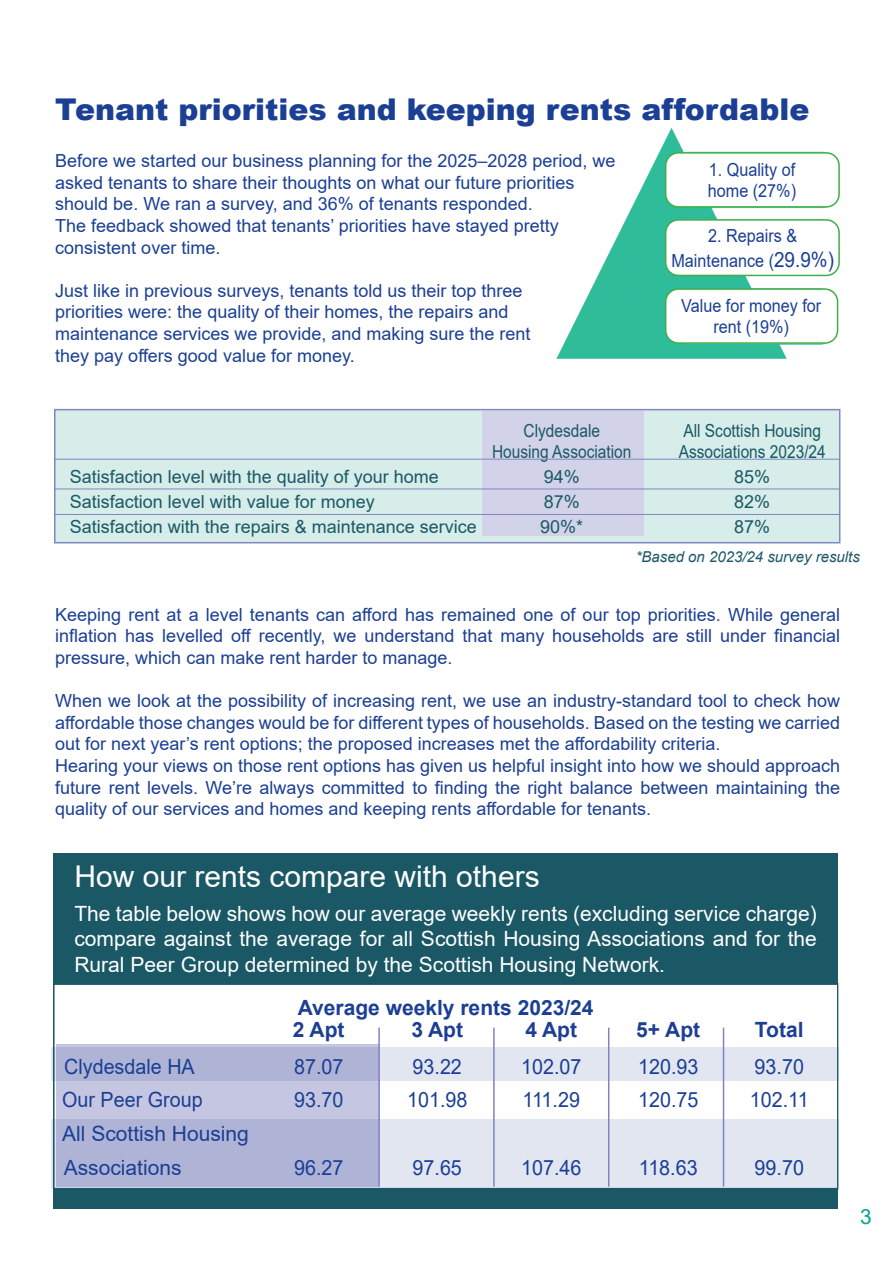
<style>
.page{position:relative;width:893px;height:1263px;background:#fff}
.page>*{position:absolute;margin:0;border:0;box-sizing:border-box;transform-origin:0 0}
.t1{font:900 30px "Arial";color:#1b3f94}
.t2{font:30px "Arial";color:#fff}
.t3{font:21px/25.2px "Arial";color:#fff;text-align:justify}
.t4{font:21px "Arial";color:#1b3f94;scale:.94 1}
.t5{font:700 21px/22px "Arial";color:#1b3f94}
.t6{font:21px/33.8px "Arial";color:#1b3f94}
.t7{font:21px "Arial";color:#00a78f}
.t8{font:18px/21.6px "Arial";color:#1b3f94}
.t9{font:18px "Arial";color:#1b5866}
.t10{font:18px/21.6px "Arial";color:#1b3f94;text-align:center;scale:.9 1}
.t11{font:18px "Arial";color:#1b5866;scale:.86 1}
.t12{font:italic 15px "Arial";color:#1b5866}
.s1{font-size:21px}
</style>
<div class="page">
<img style="left:556px;top:128px;width:272px;height:231px">
<div style="left:54px;top:409px;width:786px;height:134px;background:#d6ede9;border:2px solid #8287bf"></div>
<div style="left:483px;top:411px;width:161px;height:125px;background:#d2d3e8"></div>
<hr style="left:55px;top:459px;width:785px;height:1px;background:#8287bf">
<hr style="left:55px;top:489px;width:785px;height:1px;background:#8287bf">
<hr style="left:55px;top:514px;width:785px;height:1px;background:#8287bf">
<div style="left:666px;top:153px;width:173px;height:54px;background:#fff;border-radius:13px"></div>
<div style="left:665px;top:152px;width:175px;height:56px;border:2px solid #40ae49;border-radius:13px"></div>
<div style="left:666px;top:220px;width:173px;height:55px;background:#fff;border-radius:13px"></div>
<div style="left:665px;top:219px;width:175px;height:57px;border:2px solid #40ae49;border-radius:13px"></div>
<div style="left:666px;top:289px;width:172px;height:54px;background:#fff;border-radius:13px"></div>
<div style="left:665px;top:288px;width:173px;height:56px;border:2px solid #40ae49;border-radius:13px"></div>
<div style="left:53px;top:853px;width:785px;height:356px;background:#1b5866"></div>
<div style="left:54px;top:984px;width:784px;height:205px;background:#fff"></div>
<div style="left:53px;top:983px;width:785px;height:207px;border:2px solid #1b5866"></div>
<div style="left:56px;top:1044px;width:324px;height:143px;background:#c5c6e1"></div>
<svg style="left:51px;top:1048px;width:787px;height:33px;background:#cbd0e5"></svg>
<svg style="left:51px;top:1119px;width:787px;height:70px;background:#c9cfe3"></svg>
<hr style="left:378px;top:1027px;width:2px;height:160px;background:#8085be">
<hr style="left:493px;top:1027px;width:2px;height:160px;background:#8085be">
<hr style="left:608px;top:1027px;width:1px;height:160px;background:#8085be">
<hr style="left:723px;top:1027px;width:1px;height:160px;background:#8085be">
<h1 class="t1" style="left:55px;top:88px;width:756px">Tenant priorities and keeping rents affordable</h1>
<p class="t8" style="left:55px;top:150px;width:562px">Before we started our business planning for the 2025–2028 period, we asked tenants to share their thoughts on what our future priorities should be. We ran a survey, and 36% of tenants responded.<br>The feedback showed that tenants’ priorities have stayed pretty consistent over time.</p>
<p class="t8" style="left:55px;top:280px;width:477px">Just like in previous surveys, tenants told us their top three priorities were: the quality of their homes, the repairs and maintenance services we provide, and making sure the rent they pay offers good value for money.</p>
<p class="t10" style="left:708px;top:158px;width:100px;text-align:left">1. Quality of home (27%)</p>
<p class="t10" style="left:671px;top:223px;width:182px;line-height:25.2px">2. Repairs &amp;<br>Maintenance (<span class="s1">29.9%)</span></p>
<p class="t10" style="left:681px;top:295px;width:157px">Value for money for rent (19%)</p>
<p class="t11" style="left:523px;top:418px;width:91px">Clydesdale</p>
<p class="t11" style="left:683px;top:418px;width:162px">All Scottish Housing</p>
<p class="t11" style="left:492px;top:439px;width:164px">Housing Association</p>
<p class="t11" style="left:679px;top:439px;width:173px">Associations 2023/24</p>
<p class="t9" style="left:70px;top:464px;width:371px">Satisfaction level with the quality of your home</p>
<p class="t9" style="left:544px;top:464px;width:38px">94%</p>
<p class="t9" style="left:734px;top:464px;width:38px">85%</p>
<p class="t9" style="left:70px;top:489px;width:307px">Satisfaction level with value for money</p>
<p class="t9" style="left:544px;top:489px;width:38px">87%</p>
<p class="t9" style="left:734px;top:489px;width:38px">82%</p>
<p class="t9" style="left:70px;top:515px;width:409px">Satisfaction with the repairs &amp; maintenance service</p>
<p class="t9" style="left:540px;top:515px;width:45px">90%*</p>
<p class="t9" style="left:734px;top:515px;width:38px">87%</p>
<p class="t12" style="left:636px;top:547px;width:226px">*Based on 2023/24 survey results</p>
<p class="t8" style="left:55px;top:604px;width:786px;text-align:justify">Keeping rent at a level tenants can afford has remained one of our top priorities. While general inflation has levelled off recently, we understand that many households are still under financial pressure, which can make rent harder to manage.</p>
<p class="t8" style="left:55px;top:690px;width:786px">When we look at the possibility of increasing rent, we use an industry-standard tool to check how affordable those changes would be for different types of households. Based on the testing we carried out for next year’s rent options; the proposed increases met the affordability criteria.<br>Hearing your views on those rent options has given us helpful insight into how we should approach future rent levels. We’re always committed to finding the right balance between maintaining the quality of our services and homes and keeping rents affordable for tenants.</p>
<h1 class="t2" style="left:74px;top:856px;width:467px">How our rents compare with others</h1>
<p class="t3" style="left:74px;top:901px;width:744px">The table below shows how our average weekly rents (excluding service charge) compare against the average for all Scottish Housing Associations and for the Rural Peer Group determined by the Scottish Housing Network.</p>
<p class="t5" style="left:293px;top:997px;width:302px">Average weekly rents 2023/24<br>2 Apt</p>
<p class="t5" style="left:411px;top:1019px;width:53px">3 Apt</p>
<p class="t5" style="left:525px;top:1019px;width:53px">4 Apt</p>
<p class="t5" style="left:636px;top:1019px;width:65px">5+ Apt</p>
<p class="t5" style="left:755px;top:1019px;width:50px">Total</p>
<p class="t4" style="left:64px;top:1052px;width:140px">Clydesdale HA</p>
<p class="t4" style="left:294px;top:1052px;width:54px">87.07</p>
<p class="t4" style="left:413px;top:1052px;width:54px">93.22</p>
<p class="t4" style="left:521px;top:1052px;width:66px">102.07</p>
<p class="t4" style="left:638px;top:1052px;width:66px">120.93</p>
<p class="t4" style="left:755px;top:1052px;width:54px">93.70</p>
<p class="t4" style="left:62px;top:1085px;width:151px">Our Peer Group</p>
<p class="t4" style="left:294px;top:1085px;width:54px">93.70</p>
<p class="t4" style="left:407px;top:1085px;width:66px">101.98</p>
<p class="t4" style="left:523px;top:1085px;width:63px">111.29</p>
<p class="t4" style="left:638px;top:1085px;width:66px">120.75</p>
<p class="t4" style="left:750px;top:1085px;width:64px">102.11</p>
<p class="t6" style="left:62px;top:1117px;width:188px">All Scottish Housing<br>Associations</p>
<p class="t4" style="left:294px;top:1153px;width:54px">96.27</p>
<p class="t4" style="left:413px;top:1153px;width:54px">97.65</p>
<p class="t4" style="left:521px;top:1153px;width:66px">107.46</p>
<p class="t4" style="left:639px;top:1153px;width:64px">118.63</p>
<p class="t4" style="left:755px;top:1153px;width:54px">99.70</p>
<p class="t7" style="left:860px;top:1202px;width:13px">3</p>
</div>
